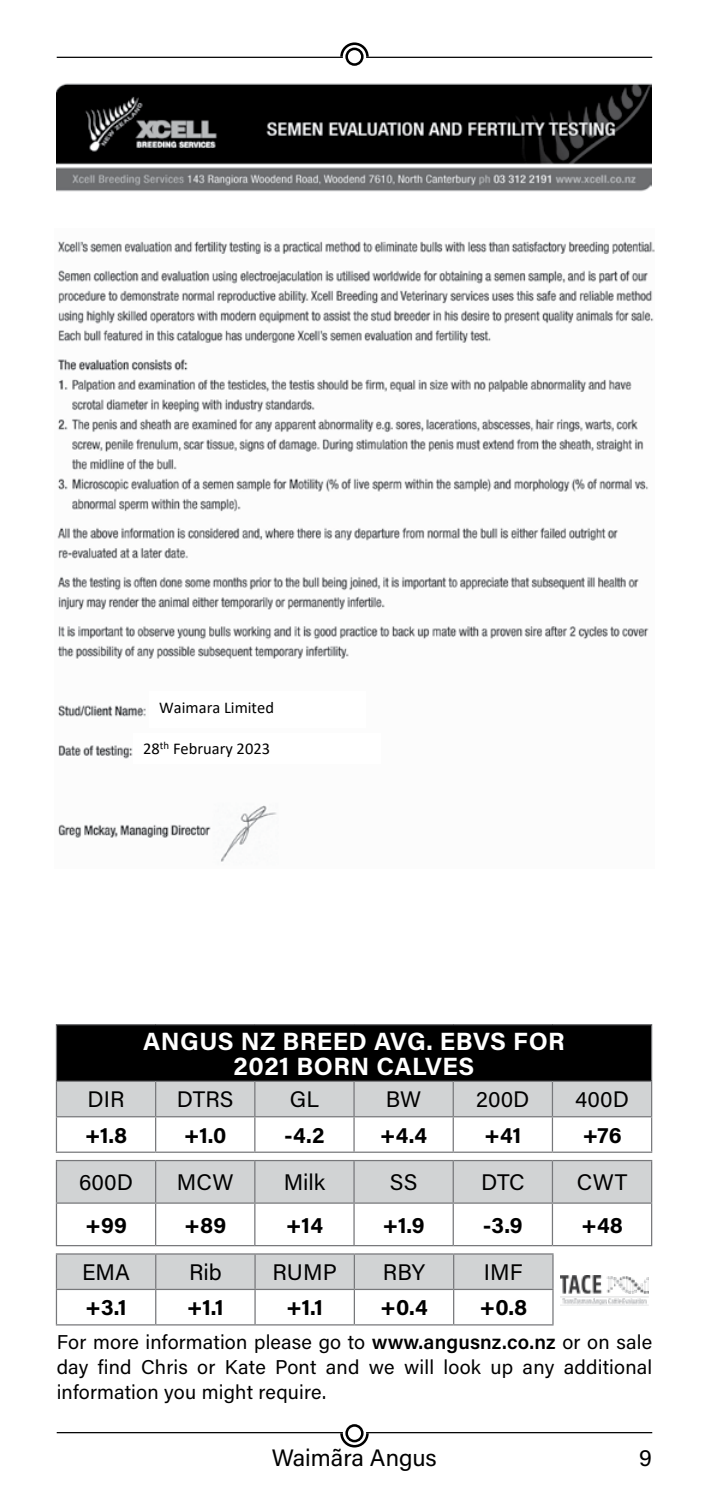
<style>
.page{position:relative;width:709px;height:1489px;background:#fff}
.page>*{position:absolute;margin:0;border:0;box-sizing:border-box;transform-origin:0 0}
.t1{font:700 25px/25px "Acumin Pro";letter-spacing:.02em;color:#fff;text-align:center}
.t2{font:23.75px "Acumin Pro";color:#000}
.t3{font:700 22.5px "Acumin Pro";letter-spacing:.005em;color:#000}
.t4{font:22.5px "Acumin Pro";color:#000}
.t5{font:20px/25px "Acumin Pro";letter-spacing:.01em;color:#000;text-align:justify}
.t6{font:16.5px "Calibri";color:#000}
.t7{font:14px "Calibri";color:#000}
.s1{font-weight:600}
</style>
<div class="page">
<hr style="left:57px;top:57px;width:595px;height:1px;background:#000">
<svg style="left:340px;top:42px;width:29px;height:24px"></svg>
<hr style="left:57px;top:1431px;width:595px;height:2px;background:#000">
<svg style="left:340px;top:1424px;width:29px;height:23px"></svg>
<div style="left:56px;top:1024px;width:595px;height:57px;background:#000"></div>
<div style="left:57px;top:1081px;width:594px;height:35px;background:#d1d3d4"></div>
<hr style="left:56px;top:1023px;width:100px;height:2px;background:#77787b">
<hr style="left:56px;top:1025px;width:1px;height:55px;background:#77787b">
<hr style="left:156px;top:1023px;width:99px;height:2px;background:#77787b">
<hr style="left:255px;top:1023px;width:99px;height:2px;background:#77787b">
<hr style="left:354px;top:1023px;width:99px;height:2px;background:#77787b">
<hr style="left:453px;top:1023px;width:99px;height:2px;background:#77787b">
<hr style="left:552px;top:1023px;width:100px;height:2px;background:#77787b">
<hr style="left:651px;top:1025px;width:1px;height:55px;background:#77787b">
<hr style="left:56px;top:1080px;width:100px;height:1px;background:#77787b">
<hr style="left:56px;top:1081px;width:1px;height:35px;background:#77787b">
<hr style="left:156px;top:1080px;width:99px;height:1px;background:#77787b">
<hr style="left:155px;top:1081px;width:1px;height:35px;background:#77787b">
<hr style="left:255px;top:1080px;width:99px;height:1px;background:#77787b">
<hr style="left:254px;top:1081px;width:1px;height:35px;background:#77787b">
<hr style="left:354px;top:1080px;width:99px;height:1px;background:#77787b">
<hr style="left:353px;top:1081px;width:2px;height:35px;background:#77787b">
<hr style="left:453px;top:1080px;width:99px;height:1px;background:#77787b">
<hr style="left:452px;top:1081px;width:2px;height:35px;background:#77787b">
<hr style="left:552px;top:1080px;width:100px;height:1px;background:#77787b">
<hr style="left:552px;top:1081px;width:1px;height:35px;background:#77787b">
<hr style="left:651px;top:1081px;width:1px;height:35px;background:#77787b">
<hr style="left:56px;top:1116px;width:100px;height:1px;background:#77787b">
<hr style="left:56px;top:1117px;width:1px;height:34px;background:#77787b">
<hr style="left:156px;top:1116px;width:99px;height:1px;background:#77787b">
<hr style="left:155px;top:1117px;width:1px;height:34px;background:#77787b">
<hr style="left:255px;top:1116px;width:99px;height:1px;background:#77787b">
<hr style="left:254px;top:1117px;width:1px;height:34px;background:#77787b">
<hr style="left:354px;top:1116px;width:99px;height:1px;background:#77787b">
<hr style="left:353px;top:1117px;width:2px;height:34px;background:#77787b">
<hr style="left:453px;top:1116px;width:99px;height:1px;background:#77787b">
<hr style="left:452px;top:1117px;width:2px;height:34px;background:#77787b">
<hr style="left:552px;top:1116px;width:100px;height:1px;background:#77787b">
<hr style="left:552px;top:1117px;width:1px;height:34px;background:#77787b">
<hr style="left:651px;top:1117px;width:1px;height:34px;background:#77787b">
<hr style="left:56px;top:1151px;width:100px;height:1px;background:#77787b">
<hr style="left:156px;top:1151px;width:99px;height:1px;background:#77787b">
<hr style="left:255px;top:1151px;width:99px;height:1px;background:#77787b">
<hr style="left:354px;top:1151px;width:99px;height:1px;background:#77787b">
<hr style="left:453px;top:1151px;width:99px;height:1px;background:#77787b">
<hr style="left:552px;top:1151px;width:100px;height:1px;background:#77787b">
<div style="left:57px;top:1254px;width:495px;height:34px;background:#d1d3d4"></div>
<hr style="left:56px;top:1253px;width:100px;height:1px;background:#77787b">
<hr style="left:56px;top:1254px;width:1px;height:34px;background:#77787b">
<hr style="left:156px;top:1253px;width:99px;height:1px;background:#77787b">
<hr style="left:155px;top:1254px;width:1px;height:34px;background:#77787b">
<hr style="left:255px;top:1253px;width:99px;height:1px;background:#77787b">
<hr style="left:254px;top:1254px;width:2px;height:34px;background:#77787b">
<hr style="left:354px;top:1253px;width:99px;height:1px;background:#77787b">
<hr style="left:354px;top:1254px;width:1px;height:34px;background:#77787b">
<hr style="left:453px;top:1253px;width:100px;height:1px;background:#77787b">
<hr style="left:453px;top:1254px;width:1px;height:34px;background:#77787b">
<hr style="left:552px;top:1254px;width:1px;height:34px;background:#77787b">
<hr style="left:56px;top:1288px;width:100px;height:1px;background:#77787b">
<hr style="left:56px;top:1289px;width:1px;height:35px;background:#77787b">
<hr style="left:156px;top:1288px;width:99px;height:1px;background:#77787b">
<hr style="left:155px;top:1289px;width:1px;height:35px;background:#77787b">
<hr style="left:255px;top:1288px;width:99px;height:1px;background:#77787b">
<hr style="left:254px;top:1289px;width:2px;height:35px;background:#77787b">
<hr style="left:354px;top:1288px;width:99px;height:1px;background:#77787b">
<hr style="left:354px;top:1289px;width:1px;height:35px;background:#77787b">
<hr style="left:453px;top:1288px;width:100px;height:1px;background:#77787b">
<hr style="left:453px;top:1289px;width:1px;height:35px;background:#77787b">
<hr style="left:552px;top:1289px;width:1px;height:35px;background:#77787b">
<hr style="left:56px;top:1324px;width:100px;height:1px;background:#77787b">
<hr style="left:156px;top:1324px;width:99px;height:1px;background:#77787b">
<hr style="left:255px;top:1324px;width:99px;height:1px;background:#77787b">
<hr style="left:354px;top:1324px;width:99px;height:1px;background:#77787b">
<hr style="left:453px;top:1324px;width:100px;height:1px;background:#77787b">
<div style="left:57px;top:1161px;width:594px;height:41px;background:#d1d3d4"></div>
<hr style="left:56px;top:1159px;width:100px;height:2px;background:#77787b">
<hr style="left:56px;top:1161px;width:1px;height:41px;background:#77787b">
<hr style="left:156px;top:1159px;width:99px;height:2px;background:#77787b">
<hr style="left:155px;top:1161px;width:1px;height:41px;background:#77787b">
<hr style="left:255px;top:1159px;width:99px;height:2px;background:#77787b">
<hr style="left:254px;top:1161px;width:1px;height:41px;background:#77787b">
<hr style="left:354px;top:1159px;width:99px;height:2px;background:#77787b">
<hr style="left:353px;top:1161px;width:2px;height:41px;background:#77787b">
<hr style="left:453px;top:1159px;width:99px;height:2px;background:#77787b">
<hr style="left:452px;top:1161px;width:2px;height:41px;background:#77787b">
<hr style="left:552px;top:1159px;width:100px;height:2px;background:#77787b">
<hr style="left:552px;top:1161px;width:1px;height:41px;background:#77787b">
<hr style="left:651px;top:1161px;width:1px;height:41px;background:#77787b">
<hr style="left:56px;top:1202px;width:100px;height:1px;background:#77787b">
<hr style="left:56px;top:1203px;width:1px;height:41px;background:#77787b">
<hr style="left:156px;top:1202px;width:99px;height:1px;background:#77787b">
<hr style="left:155px;top:1203px;width:1px;height:41px;background:#77787b">
<hr style="left:255px;top:1202px;width:99px;height:1px;background:#77787b">
<hr style="left:254px;top:1203px;width:1px;height:41px;background:#77787b">
<hr style="left:354px;top:1202px;width:99px;height:1px;background:#77787b">
<hr style="left:353px;top:1203px;width:2px;height:41px;background:#77787b">
<hr style="left:453px;top:1202px;width:99px;height:1px;background:#77787b">
<hr style="left:452px;top:1203px;width:2px;height:41px;background:#77787b">
<hr style="left:552px;top:1202px;width:100px;height:1px;background:#77787b">
<hr style="left:552px;top:1203px;width:1px;height:41px;background:#77787b">
<hr style="left:651px;top:1203px;width:1px;height:41px;background:#77787b">
<hr style="left:56px;top:1244px;width:100px;height:2px;background:#77787b">
<hr style="left:156px;top:1244px;width:99px;height:2px;background:#77787b">
<hr style="left:255px;top:1244px;width:99px;height:2px;background:#77787b">
<hr style="left:354px;top:1244px;width:99px;height:2px;background:#77787b">
<hr style="left:453px;top:1244px;width:99px;height:2px;background:#77787b">
<hr style="left:552px;top:1244px;width:100px;height:2px;background:#77787b">
<img style="left:560px;top:1275px;width:88px;height:29px">
<img style="left:57px;top:83px;width:594px;height:109px">
<img style="left:57px;top:241px;width:597px;height:621px">
<div style="left:149px;top:691px;width:216px;height:36px;background:#fff"></div>
<div style="left:133px;top:733px;width:247px;height:31px;background:#fff"></div>
<p class="t6" style="left:159px;top:696px;width:116px">Waimara Limited</p>
<p class="t6" style="left:143px;top:737px;width:128px">28<sup>th</sup> February 2023</p>
<p class="t7" style="left:173px;top:703px;width:110px">28<sup>th</sup> February 2023</p>
<p class="t1" style="left:143px;top:1027px;width:423px">ANGUS NZ BREED AVG. EBVS FOR<br>2021 BORN CALVES</p>
<p class="t4" style="left:88px;top:1083px;width:38px">DIR</p>
<p class="t4" style="left:177px;top:1083px;width:58px">DTRS</p>
<p class="t4" style="left:290px;top:1083px;width:31px">GL</p>
<p class="t4" style="left:386px;top:1083px;width:37px">BW</p>
<p class="t4" style="left:476px;top:1083px;width:55px">200D</p>
<p class="t4" style="left:575px;top:1083px;width:55px">400D</p>
<p class="t3" style="left:85px;top:1118px;width:44px">+1.8</p>
<p class="t3" style="left:184px;top:1118px;width:44px">+1.0</p>
<p class="t3" style="left:284px;top:1118px;width:42px">-4.2</p>
<p class="t3" style="left:380px;top:1118px;width:49px">+4.4</p>
<p class="t3" style="left:484px;top:1118px;width:39px">+41</p>
<p class="t3" style="left:582px;top:1118px;width:41px">+76</p>
<p class="t4" style="left:79px;top:1166px;width:56px">600D</p>
<p class="t4" style="left:177px;top:1166px;width:58px">MCW</p>
<p class="t4" style="left:284px;top:1166px;width:43px">Milk</p>
<p class="t4" style="left:390px;top:1166px;width:29px">SS</p>
<p class="t4" style="left:481px;top:1166px;width:45px">DTC</p>
<p class="t4" style="left:577px;top:1166px;width:52px">CWT</p>
<p class="t3" style="left:85px;top:1208px;width:43px">+99</p>
<p class="t3" style="left:184px;top:1208px;width:44px">+89</p>
<p class="t3" style="left:286px;top:1208px;width:39px">+14</p>
<p class="t3" style="left:382px;top:1208px;width:44px">+1.9</p>
<p class="t3" style="left:483px;top:1208px;width:41px">-3.9</p>
<p class="t3" style="left:581px;top:1208px;width:44px">+48</p>
<p class="t4" style="left:82px;top:1256px;width:49px">EMA</p>
<p class="t4" style="left:189px;top:1256px;width:34px">Rib</p>
<p class="t4" style="left:272px;top:1256px;width:66px">RUMP</p>
<p class="t4" style="left:383px;top:1256px;width:44px">RBY</p>
<p class="t4" style="left:484px;top:1256px;width:40px">IMF</p>
<p class="t3" style="left:85px;top:1291px;width:43px">+3.1</p>
<p class="t3" style="left:187px;top:1291px;width:38px">+1.1</p>
<p class="t3" style="left:286px;top:1291px;width:38px">+1.1</p>
<p class="t3" style="left:380px;top:1291px;width:49px">+0.4</p>
<p class="t3" style="left:479px;top:1291px;width:49px">+0.8</p>
<p class="t5" style="left:57px;top:1328px;width:597px">For more information please go to <span class="s1">www.angusnz.co.nz</span> or on sale day find Chris or Kate Pont and we will look up any additional information you might require.</p>
<p class="t2" style="left:272px;top:1440px;width:166px">Waimãra Angus</p>
<p class="t2" style="left:639px;top:1440px;width:14px">9</p>
</div>
